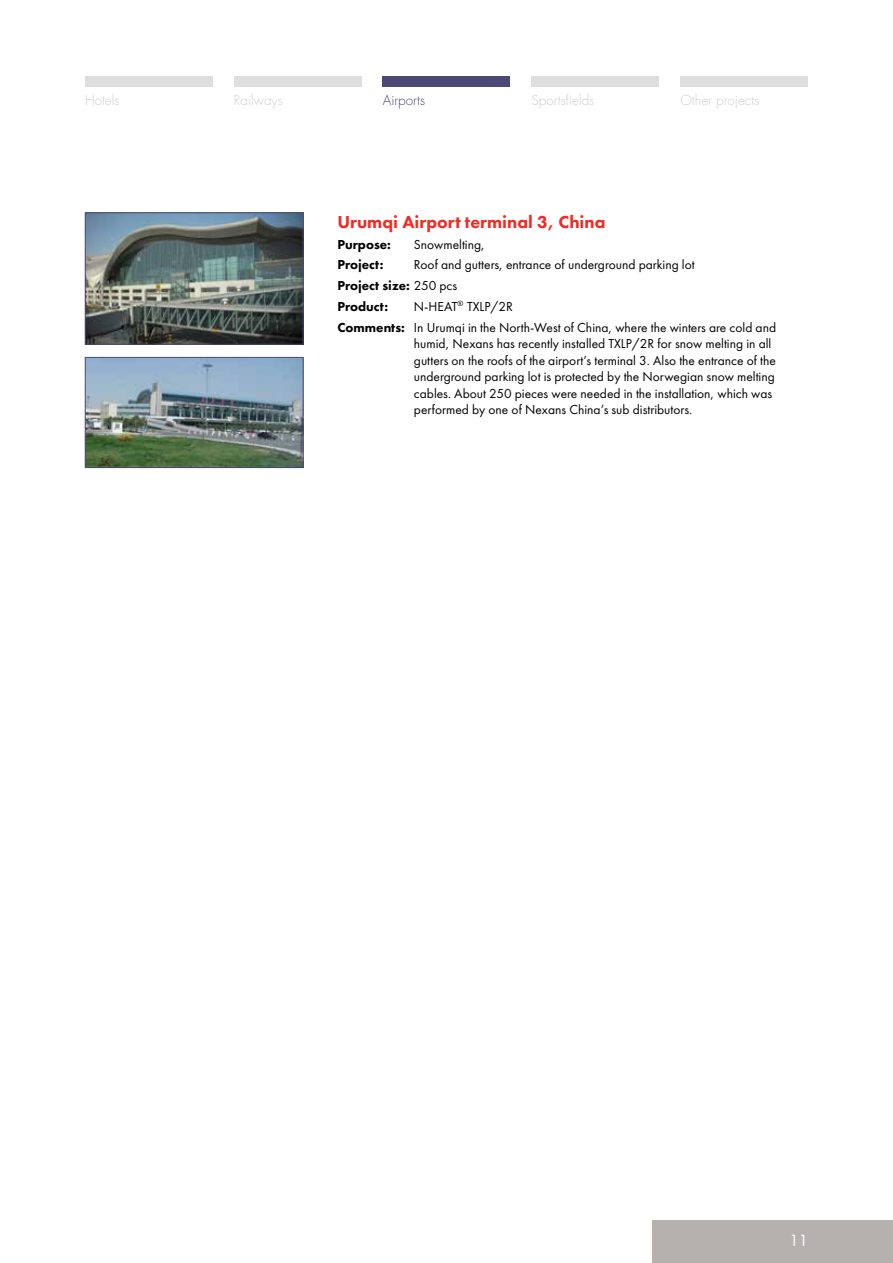
<style>
.page{position:relative;width:893px;height:1263px;background:#fff}
.page>*{position:absolute;margin:0;border:0;box-sizing:border-box;transform-origin:0 0}
.t1{font:18px "Futura PT Heavy";color:#ee2d27}
.t2{font:15px "Futura Std";color:#fff}
.t3{font:13.5px/16.5px "Futura PT Book";color:#000}
.t4{font:13.5px/20.7px "Futura PT Heavy";color:#000}
.t5{font:300 13.5px "Futura Std";color:#cfcfcf}
.t6{font:300 13.5px "Futura Std";color:#4d4977}
.s1{font-family:"Futura PT Book"}
.s2{font-family:"Futura PT Heavy"}
</style>
<div class="page">
<div style="left:653px;top:1220px;width:240px;height:43px;background:#b4b1af"></div>
<img style="left:87px;top:215px;width:214px;height:127px">
<div style="left:85px;top:213px;width:218px;height:131px;border:1px solid #4d4977"></div>
<img style="left:87px;top:359px;width:214px;height:107px">
<div style="left:85px;top:357px;width:218px;height:111px;border:1px solid #4d4977"></div>
<div style="left:85px;top:77px;width:128px;height:10px;background:#dfdede"></div>
<div style="left:234px;top:77px;width:127px;height:10px;background:#dfdede"></div>
<div style="left:383px;top:77px;width:127px;height:10px;background:#4d4977"></div>
<div style="left:531px;top:77px;width:128px;height:10px;background:#dfdede"></div>
<div style="left:680px;top:77px;width:128px;height:10px;background:#dfdede"></div>
<p class="t5" style="left:85px;top:92px;width:36px">Hotels</p>
<p class="t5" style="left:234px;top:92px;width:50px">Railways</p>
<p class="t6" style="left:383px;top:92px;width:44px">Airports</p>
<p class="t5" style="left:532px;top:92px;width:64px">Sportsfields</p>
<p class="t5" style="left:680px;top:92px;width:80px">Other projects</p>
<h1 class="t1" style="left:337px;top:210px;width:270px">Urumqi Airport terminal 3, China</h1>
<p class="t4" style="left:337px;top:233px;width:55px">Purpose:</p>
<p class="t3" style="left:414px;top:236px;width:73px">Snowmelting,</p>
<p class="t4" style="left:337px;top:254px;width:48px">Project:</p>
<p class="t3" style="left:414px;top:257px;width:282px">Roof and gutters, entrance of underground parking lot</p>
<p class="t4" style="left:337px;top:275px;width:121px">Project size: <span class="s1">250 pcs<br></span>Product:</p>
<p class="t3" style="left:337px;top:296px;width:440px;line-height:20.7px;text-indent:77px">N-HEAT<sup>®</sup> TXLP/2R<br><span class="s2">Comments:</span> In Urumqi in the North-West of China, where the winters are cold and</p>
<p class="t3" style="left:414px;top:335px;width:363px">humid, Nexans has recently installed TXLP/2R for snow melting in all gutters on the roofs of the airport’s terminal 3. Also the entrance of the underground parking lot is protected by the Norwegian snow melting cables. About 250 pieces were needed in the installation, which was performed by one of Nexans China’s sub distributors.</p>
<p class="t2" style="left:789px;top:1230px;width:20px">11</p>
</div>
